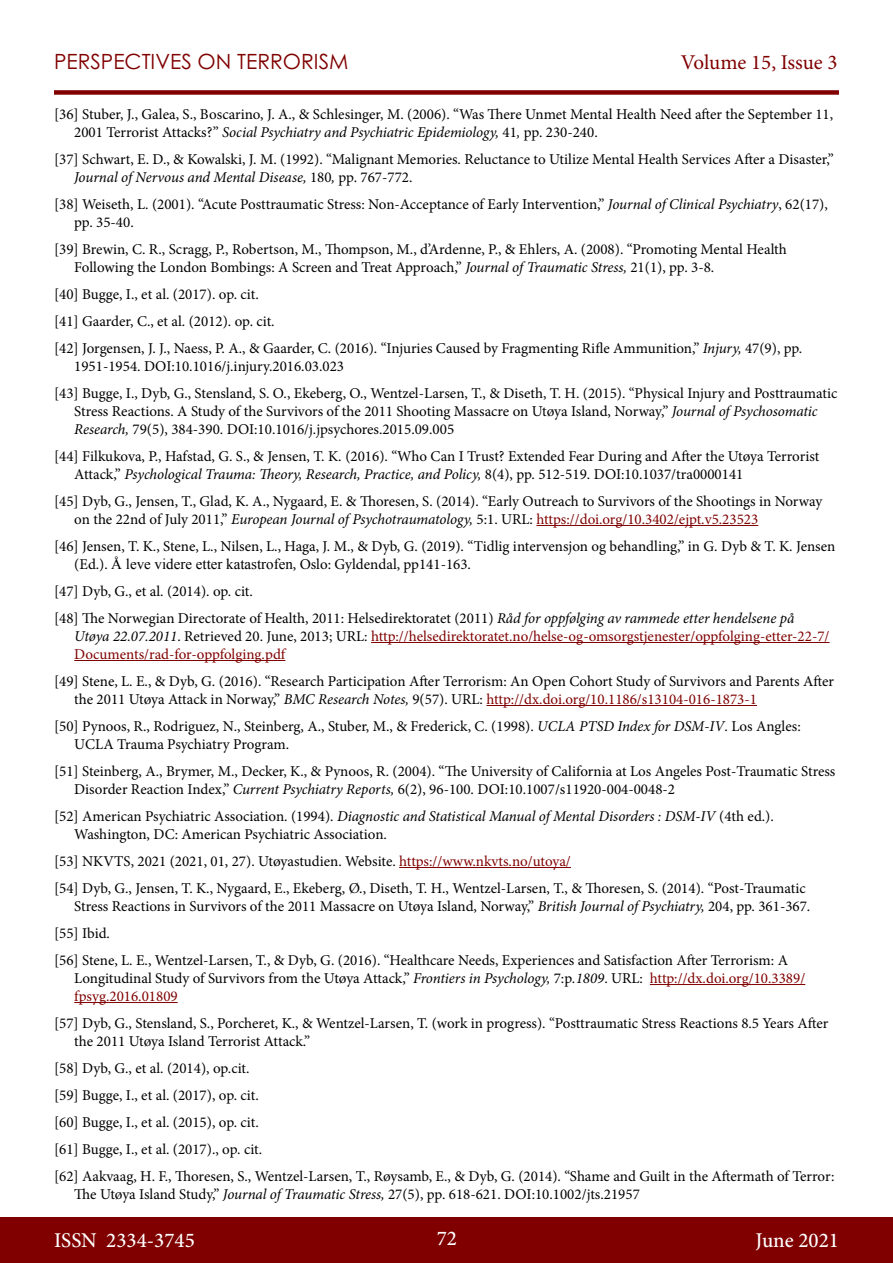
<style>
.page{position:relative;width:893px;height:1263px;background:#fff}
.page>*{position:absolute;margin:0;border:0;box-sizing:border-box;transform-origin:0 0}
.t1{font:500 21px "Minion Pro";color:#fff}
.t2{font:21px "Century Gothic Pro";color:#800000}
.t3{font:21px "Minion Pro";letter-spacing:-.005em;color:#800000}
.EndNote_Bibliography{font:15px/18px "Minion Pro";color:#000}
.referanser{font:15px/18px "Minion Pro";color:#000}
.EndNote_Bibliography-2{font:15px/18px "Minion Pro";color:#800000}
.s1{font-style:italic}
.s2{color:#800000}
.s3{font-family:"Times New Roman"}
.s4{color:#000}
.s5{font-style:italic;color:#000}
</style>
<div class="page">
<div style="left:0;top:1217px;width:893px;height:46px;background:#800000"></div>
<div style="left:54px;top:90px;width:785px;height:5px;background:#800000"></div>
<hr style="left:536px;top:525px;width:222px;height:1px;background:#800000">
<hr style="left:371px;top:642px;width:458px;height:1px;background:#800000">
<hr style="left:74px;top:660px;width:211px;height:1px;background:#800000">
<hr style="left:486px;top:705px;width:271px;height:1px;background:#800000">
<hr style="left:399px;top:867px;width:172px;height:1px;background:#800000">
<hr style="left:650px;top:984px;width:155px;height:1px;background:#800000">
<hr style="left:74px;top:1002px;width:104px;height:1px;background:#800000">
<h1 class="t2" style="left:54px;top:49px;width:296px">PERSPECTIVES ON TERRORISM</h1>
<h1 class="t3" style="left:681px;top:48px;width:158px">Volume 15, Issue 3</h1>
<p class="EndNote_Bibliography" style="left:74px;top:105px;width:760px;text-indent:-20px">[36] Stuber, J., Galea, S., Boscarino, J. A., &amp; Schlesinger, M. (2006). “Was There Unmet Mental Health Need after the September 11,<br>2001 Terrorist Attacks?” <span class="s1">Social Psychiatry and Psychiatric Epidemiology,</span> 41<span class="s1">,</span> pp. 230-240.</p>
<p class="EndNote_Bibliography" style="left:74px;top:150px;width:761px;text-indent:-20px">[37] Schwart, E. D., &amp; Kowalski, J. M. (1992). “Malignant Memories. Reluctance to Utilize Mental Health Services After a Disaster,”<br><span class="s1">Journal of Nervous and Mental Disease,</span> 180<span class="s1">,</span> pp. 767-772.</p>
<p class="EndNote_Bibliography" style="left:74px;top:195px;width:755px;text-indent:-20px">[38] Weiseth, L. (2001). “Acute Posttraumatic Stress: Non-Acceptance of Early Intervention,” <span class="s1">Journal of Clinical Psychiatry</span>, 62(17), pp. 35-40.</p>
<p class="EndNote_Bibliography" style="left:74px;top:240px;width:714px;text-indent:-20px">[39] Brewin, C. R., Scragg, P., Robertson, M., Thompson, M., d’Ardenne, P., &amp; Ehlers, A. (2008). “Promoting Mental Health<br>Following the London Bombings: A Screen and Treat Approach,” <span class="s1">Journal of Traumatic Stress,</span> 21(1), pp. 3-8.</p>
<p class="referanser" style="left:54px;top:285px;width:206px">[40] Bugge, I., et al. (2017). op. cit.</p>
<p class="EndNote_Bibliography" style="left:54px;top:312px;width:222px">[41] Gaarder, C., et al. (2012). op. cit.</p>
<p class="EndNote_Bibliography" style="left:74px;top:339px;width:730px;text-indent:-20px">[42] Jorgensen, J. J., Naess, P. A., &amp; Gaarder, C. (2016). “Injuries Caused by Fragmenting Rifle Ammunition,” <span class="s1">Injury,</span> 47(9), pp.<br>1951-1954. DOI:10.1016/j.injury.2016.03.023</p>
<p class="EndNote_Bibliography" style="left:74px;top:384px;width:765px;text-indent:-20px">[43] Bugge, I., Dyb, G., Stensland, S. O., Ekeberg, O., Wentzel-Larsen, T., &amp; Diseth, T. H. (2015). “Physical Injury and Posttraumatic<br>Stress Reactions. A Study of the Survivors of the 2011 Shooting Massacre on Utøya Island, Norway,” <span class="s1">Journal of Psychosomatic<br>Research,</span> 79(5), 384-390. DOI:10.1016/j.jpsychores.2015.09.005</p>
<p class="EndNote_Bibliography" style="left:74px;top:447px;width:747px;text-indent:-20px">[44] Filkukova, P., Hafstad, G. S., &amp; Jensen, T. K. (2016). “Who Can I Trust? Extended Fear During and After the Utøya Terrorist<br>Attack,” <span class="s1">Psychological Trauma: Theory, Research, Practice, and Policy,</span> 8(4), pp. 512-519. DOI:10.1037/tra0000141</p>
<p class="EndNote_Bibliography" style="left:74px;top:492px;width:750px;text-indent:-20px">[45] Dyb, G., Jensen, T., Glad, K. A., Nygaard, E. &amp; Thoresen, S. (2014). “Early Outreach to Survivors of the Shootings in Norway on the 22nd of July 2011,” <span class="s1">European Journal of Psychotraumatology,</span> 5:1. URL: <span class="s2">https://doi.org/10.3402/ejpt.v5.23523</span></p>
<p class="EndNote_Bibliography" style="left:74px;top:537px;width:763px;text-indent:-20px">[46] Jensen, T. K., Stene, L., Nilsen, L., Haga, J. M., &amp; Dyb, G. (2019). “Tidlig intervensjon og behandling,” in G. Dyb &amp; T. K. Jensen (Ed.). <span class="s3">Å leve videre etter katastrofen</span>, Oslo: Gyldendal, pp141-163.</p>
<p class="referanser" style="left:54px;top:582px;width:200px">[47] Dyb, G., et al. (2014). op. cit.</p>
<p class="EndNote_Bibliography-2" style="left:74px;top:609px;width:757px;text-indent:-20px"><span class="s4">[48] The Norwegian Directorate of Health, 2011: Helsedirektoratet (2011)</span> <span class="s5">Råd for oppfølging av rammede etter hendelsene på<br>Utøya 22.07.2011</span><span class="s4">. Retrieved 20. June, 2013; URL:</span> http://helsedirektoratet.no/helse-og-omsorgstjenester/oppfolging-etter-22-7/<br>Documents/rad-for-oppfolging.pdf</p>
<p class="EndNote_Bibliography" style="left:74px;top:672px;width:761px;text-indent:-20px">[49] Stene, L. E., &amp; Dyb, G. (2016). “Research Participation After Terrorism: An Open Cohort Study of Survivors and Parents After the 2011 Utøya Attack in Norway,” <span class="s1">BMC Research Notes,</span> 9(57). URL: <span class="s2">http://dx.doi.org/10.1186/s13104-016-1873-1</span></p>
<p class="EndNote_Bibliography" style="left:74px;top:717px;width:728px;text-indent:-20px">[50] Pynoos, R., Rodriguez, N., Steinberg, A., Stuber, M., &amp; Frederick, C. (1998). <span class="s1">UCLA PTSD Index for DSM-IV</span>. Los Angles:<br>UCLA Trauma Psychiatry Program.</p>
<p class="EndNote_Bibliography" style="left:74px;top:762px;width:763px;text-indent:-20px">[51] Steinberg, A., Brymer, M., Decker, K., &amp; Pynoos, R. (2004). “The University of California at Los Angeles Post-Traumatic Stress<br>Disorder Reaction Index,” <span class="s1">Current Psychiatry Reports,</span> 6(2), 96-100. DOI:10.1007/s11920-004-0048-2</p>
<p class="EndNote_Bibliography" style="left:74px;top:807px;width:701px;text-indent:-20px">[52] American Psychiatric Association. (1994). <span class="s1">Diagnostic and Statistical Manual of Mental Disorders : DSM-IV</span> (4th ed.).<br>Washington, DC: American Psychiatric Association.</p>
<p class="EndNote_Bibliography" style="left:54px;top:852px;width:518px">[53] NKVTS, 2021 (2021, 01, 27). Utøyastudien. Website. <span class="s2">https://www.nkvts.no/utoya/</span></p>
<p class="EndNote_Bibliography" style="left:74px;top:879px;width:738px;text-indent:-20px">[54] Dyb, G., Jensen, T. K., Nygaard, E., Ekeberg, Ø., Diseth, T. H., Wentzel-Larsen, T., &amp; Thoresen, S. (2014). “Post-Traumatic<br>Stress Reactions in Survivors of the 2011 Massacre on Utøya Island, Norway,” <span class="s1">British Journal of Psychiatry,</span> 204, pp. 361-367.</p>
<p class="EndNote_Bibliography" style="left:54px;top:924px;width:57px">[55] Ibid.</p>
<p class="EndNote_Bibliography" style="left:74px;top:951px;width:732px;text-indent:-20px">[56] Stene, L. E., Wentzel-Larsen, T., &amp; Dyb, G. (2016). “Healthcare Needs, Experiences and Satisfaction After Terrorism: A<br>Longitudinal Study of Survivors from the Utøya Attack,” <span class="s1">Frontiers in Psychology,</span> 7:p<span class="s1">.1809</span>. URL: <span class="s2">http://dx.doi.org/10.3389/ fpsyg.2016.01809</span></p>
<p class="EndNote_Bibliography" style="left:74px;top:1014px;width:756px;text-indent:-20px">[57] Dyb, G., Stensland, S., Porcheret, K., &amp; Wentzel-Larsen, T. (work in progress). “Posttraumatic Stress Reactions 8.5 Years After the 2011 Utøya Island Terrorist Attack.”</p>
<p class="EndNote_Bibliography" style="left:54px;top:1059px;width:197px">[58] Dyb, G., et al. (2014), op.cit.</p>
<p class="referanser" style="left:54px;top:1086px;width:206px">[59] Bugge, I., et al. (2017), op. cit.</p>
<p class="referanser" style="left:54px;top:1113px;width:206px">[60] Bugge, I., et al. (2015), op. cit.</p>
<p class="referanser" style="left:54px;top:1140px;width:210px">[61] Bugge, I., et al. (2017)., op. cit.</p>
<p class="referanser" style="left:74px;top:1167px;width:762px;text-indent:-20px">[62] Aakvaag, H. F., Thoresen, S., Wentzel‐Larsen, T., Røysamb, E., &amp; Dyb, G. (2014). “Shame and Guilt in the Aftermath of Terror:<br>The Utøya Island Study,” <span class="s1">Journal of Traumatic Stress,</span> 27(5), pp. 618-621. DOI:10.1002/jts.21957</p>
<h1 class="t1" style="left:54px;top:1226px;width:142px">ISSN 2334-3745</h1>
<h1 class="t1" style="left:437px;top:1224px;width:22px">72</h1>
<h1 class="t1" style="left:756px;top:1226px;width:85px">June 2021</h1>
</div>
